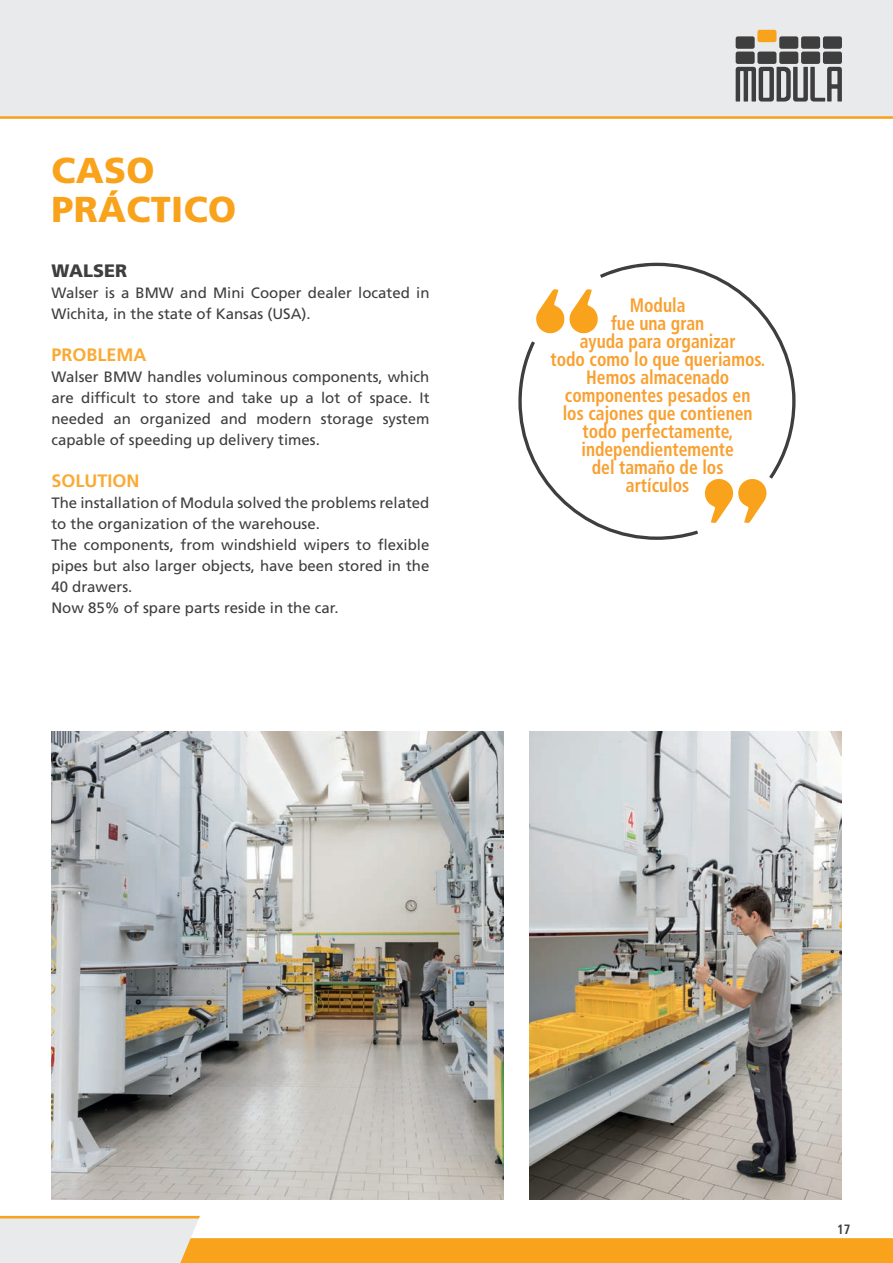
<style>
.page{position:relative;width:893px;height:1263px;background:#fff}
.page>*{position:absolute;margin:0;border:0;box-sizing:border-box;transform-origin:0 0}
.t1{font:900 36px/39px "Frutiger LT Std";letter-spacing:.01em;color:#f9a21c}
.t2{font:700 condensed 19.5px/18px "Frutiger LT Std";color:#f9a030;text-align:center;scale:.9 1}
.t3{font:700 18px "Frutiger LT Std";color:#faaa34}
.t4{font:900 18px "Frutiger LT Std";color:#3e3e3f}
.t5{font:15px/21px "Frutiger LT Std";color:#3e3e3f}
.t6{font:700 condensed 13.5px "Frutiger LT Std";color:#3e3e3f;scale:.94 1}
</style>
<div class="page">
<svg style="left:0;top:1216px;width:893px;height:47px"></svg>
<div style="left:0;top:0;width:893px;height:116px;background:#e9eaeb"></div>
<svg style="left:0;top:116px;width:893px;height:3px;background:#f6ac3a"></svg>
<div style="left:736px;top:36px;width:19px;height:13px;background:#3e3e3f;border-radius:2px"></div>
<div style="left:757px;top:30px;width:19px;height:12px;background:#f9a21c;border-radius:2px"></div>
<div style="left:779px;top:36px;width:19px;height:13px;background:#3e3e3f;border-radius:2px"></div>
<div style="left:801px;top:36px;width:19px;height:13px;background:#3e3e3f;border-radius:2px"></div>
<div style="left:823px;top:36px;width:19px;height:13px;background:#3e3e3f;border-radius:2px"></div>
<div style="left:736px;top:52px;width:19px;height:12px;background:#3e3e3f;border-radius:2px"></div>
<div style="left:757px;top:52px;width:19px;height:12px;background:#3e3e3f;border-radius:2px"></div>
<div style="left:779px;top:52px;width:19px;height:12px;background:#3e3e3f;border-radius:2px"></div>
<div style="left:801px;top:52px;width:19px;height:12px;background:#3e3e3f;border-radius:2px"></div>
<div style="left:823px;top:52px;width:19px;height:12px;background:#3e3e3f;border-radius:2px"></div>
<svg style="left:736px;top:67px;width:106px;height:35px;background:#8a8b8c"></svg>
<svg style="left:518px;top:262px;width:278px;height:278px"></svg>
<img style="left:51px;top:731px;width:452px;height:468px">
<img style="left:530px;top:731px;width:312px;height:468px">
<h1 class="t1" style="left:51px;top:151px;width:186px">CASO<br>PRÁCTICO</h1>
<p class="t4" style="left:51px;top:260px;width:77px">WALSER</p>
<p class="t5" style="left:51px;top:282px;width:380px">Walser is a BMW and Mini Cooper dealer located in<br>Wichita, in the state of Kansas (USA).</p>
<p class="t3" style="left:51px;top:344px;width:97px">PROBLEMA</p>
<p class="t5" style="left:51px;top:366px;width:379px;text-align:justify">Walser BMW handles voluminous components, which are difficult to store and take up a lot of space. It needed an organized and modern storage system capable of speeding up delivery times.</p>
<p class="t3" style="left:51px;top:470px;width:90px">SOLUTION</p>
<p class="t5" style="left:51px;top:492px;width:379px">The installation of Modula solved the problems related to the organization of the warehouse.<br>The components, from windshield wipers to flexible pipes but also larger objects, have been stored in the 40 drawers.<br>Now 85% of spare parts reside in the car.</p>
<h2 class="t2" style="left:550px;top:297px;width:240px">Modula<br>fue una gran<br>ayuda para organizar<br>todo como lo que queriamos.<br>Hemos almacenado componentes pesados en<br>los cajones que contienen todo perfectamente, independientemente<br>del tamaño de los<br>artículos</h2>
<p class="t6" style="left:837px;top:1221px;width:16px">17</p>
</div>
